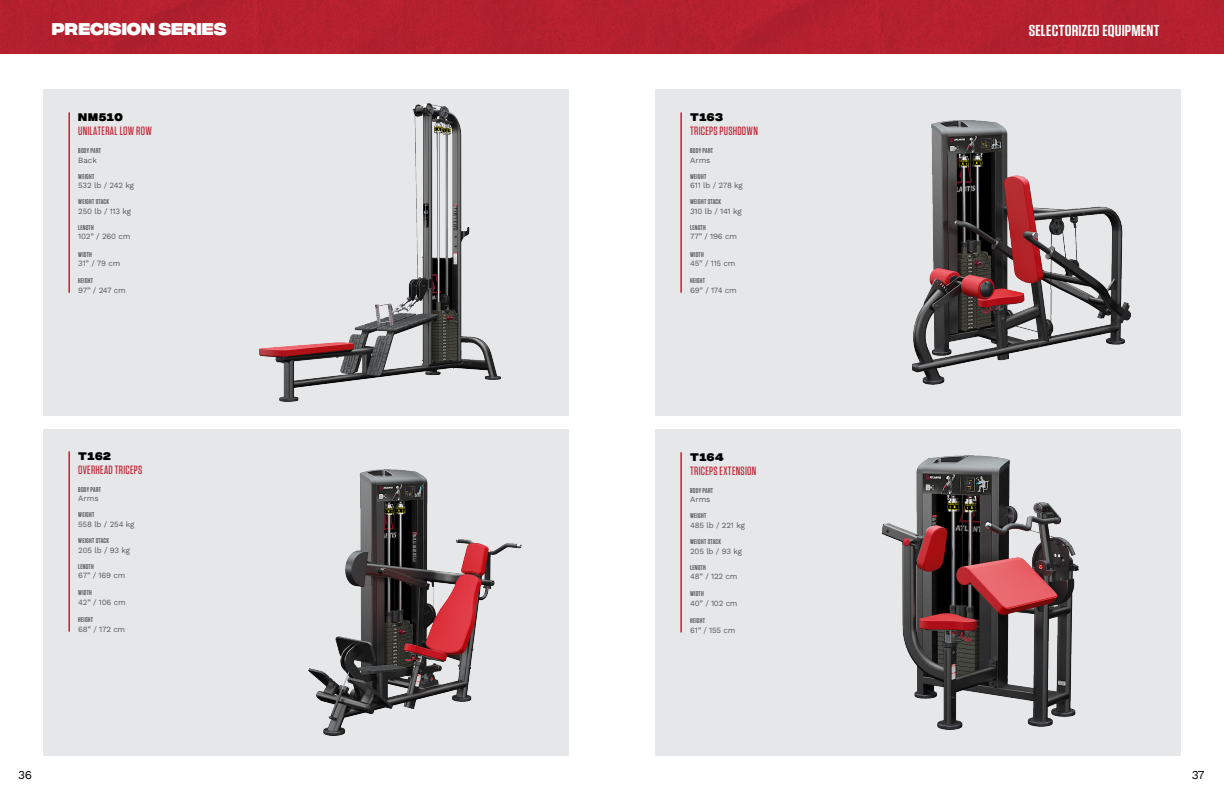
<style>
.page{position:relative;width:1224px;height:792px;background:#fff}
.page>*{position:absolute;margin:0;border:0;box-sizing:border-box;transform-origin:0 0}
.t1{font:800 17px "Integral CF";color:#fff}
.t2{font:600 15.8px "Tungsten";letter-spacing:.01em;color:#fff;scale:1.14 1}
.t3{font:500 12px "Tungsten";letter-spacing:.02em;color:#c22032}
.t4{font:12px "Work Sans";color:#000}
.t5{font:800 11px "Integral CF";letter-spacing:.035em;color:#000}
.t6{font:8px "Work Sans";letter-spacing:-.025em;color:#58595b}
.t7{font:600 7px "Tungsten";letter-spacing:.04em;color:#58595b}
</style>
<div class="page">
<div style="left:655px;top:89px;width:526px;height:327px;background:#e6e7e8"></div>
<img style="left:912px;top:121px;width:218px;height:264px">
<div style="left:43px;top:429px;width:526px;height:327px;background:#e6e7e8"></div>
<div style="left:43px;top:89px;width:526px;height:327px;background:#e6e7e8"></div>
<img style="left:309px;top:470px;width:213px;height:266px">
<img style="left:0;top:0;width:603px;height:54px">
<img style="left:603px;top:0;width:621px;height:54px">
<div style="left:655px;top:429px;width:526px;height:327px;background:#e6e7e8"></div>
<hr style="left:680px;top:452px;width:2px;height:180px;background:#c22032">
<hr style="left:680px;top:112px;width:2px;height:181px;background:#c22032">
<hr style="left:68px;top:112px;width:2px;height:181px;background:#c22032">
<hr style="left:68px;top:451px;width:2px;height:181px;background:#c22032">
<img style="left:882px;top:455px;width:197px;height:275px">
<img style="left:260px;top:104px;width:240px;height:298px">
<h1 class="t1" style="left:52px;top:19px;width:176px">PRECISION SERIES</h1>
<h2 class="t2" style="left:1029px;top:22px;width:116px">SELECTORIZED EQUIPMENT</h2>
<h3 class="t5" style="left:78px;top:110px;width:46px">NM510</h3>
<h3 class="t3" style="left:78px;top:124px;width:75px">UNILATERAL LOW ROW</h3>
<p class="t7" style="left:78px;top:147px;width:24px">BODY PART</p>
<p class="t6" style="left:78px;top:154px;width:20px">Back</p>
<p class="t7" style="left:78px;top:172px;width:18px">WEIGHT</p>
<p class="t6" style="left:78px;top:179px;width:57px">532 lb / 242 kg</p>
<p class="t7" style="left:78px;top:198px;width:32px">WEIGHT STACK</p>
<p class="t6" style="left:78px;top:205px;width:54px">250 lb / 113 kg</p>
<p class="t7" style="left:78px;top:224px;width:17px">LENGTH</p>
<p class="t6" style="left:78px;top:231px;width:54px">102” / 260 cm</p>
<p class="t7" style="left:78px;top:250px;width:15px">WIDTH</p>
<p class="t6" style="left:78px;top:257px;width:44px">31” / 79 cm</p>
<p class="t7" style="left:78px;top:277px;width:16px">HEIGHT</p>
<p class="t6" style="left:78px;top:284px;width:49px">97” / 247 cm</p>
<h3 class="t5" style="left:78px;top:449px;width:34px">T162</h3>
<h3 class="t3" style="left:78px;top:463px;width:66px">OVERHEAD TRICEPS</h3>
<p class="t7" style="left:78px;top:486px;width:24px">BODY PART</p>
<p class="t6" style="left:78px;top:493px;width:22px">Arms</p>
<p class="t7" style="left:78px;top:511px;width:18px">WEIGHT</p>
<p class="t6" style="left:78px;top:518px;width:58px">558 lb / 254 kg</p>
<p class="t7" style="left:78px;top:537px;width:32px">WEIGHT STACK</p>
<p class="t6" style="left:78px;top:544px;width:53px">205 lb / 93 kg</p>
<p class="t7" style="left:78px;top:563px;width:17px">LENGTH</p>
<p class="t6" style="left:78px;top:570px;width:49px">67” / 169 cm</p>
<p class="t7" style="left:78px;top:589px;width:15px">WIDTH</p>
<p class="t6" style="left:78px;top:596px;width:49px">42” / 106 cm</p>
<p class="t7" style="left:78px;top:616px;width:16px">HEIGHT</p>
<p class="t6" style="left:78px;top:623px;width:49px">68” / 172 cm</p>
<h3 class="t5" style="left:690px;top:110px;width:34px">T163</h3>
<h3 class="t3" style="left:690px;top:124px;width:69px">TRICEPS PUSHDOWN</h3>
<p class="t7" style="left:690px;top:147px;width:24px">BODY PART</p>
<p class="t6" style="left:690px;top:154px;width:22px">Arms</p>
<p class="t7" style="left:690px;top:172px;width:18px">WEIGHT</p>
<p class="t6" style="left:690px;top:179px;width:54px">611 lb / 278 kg</p>
<p class="t7" style="left:690px;top:198px;width:32px">WEIGHT STACK</p>
<p class="t6" style="left:690px;top:205px;width:53px">310 lb / 141 kg</p>
<p class="t7" style="left:690px;top:224px;width:17px">LENGTH</p>
<p class="t6" style="left:690px;top:231px;width:48px">77” / 196 cm</p>
<p class="t7" style="left:690px;top:250px;width:15px">WIDTH</p>
<p class="t6" style="left:690px;top:257px;width:47px">45” / 115 cm</p>
<p class="t7" style="left:690px;top:277px;width:16px">HEIGHT</p>
<p class="t6" style="left:690px;top:284px;width:48px">69” / 174 cm</p>
<h3 class="t5" style="left:690px;top:450px;width:35px">T164</h3>
<h3 class="t3" style="left:690px;top:464px;width:68px">TRICEPS EXTENSION</h3>
<p class="t7" style="left:690px;top:487px;width:24px">BODY PART</p>
<p class="t6" style="left:690px;top:493px;width:22px">Arms</p>
<p class="t7" style="left:690px;top:512px;width:18px">WEIGHT</p>
<p class="t6" style="left:690px;top:519px;width:56px">485 lb / 221 kg</p>
<p class="t7" style="left:690px;top:538px;width:32px">WEIGHT STACK</p>
<p class="t6" style="left:690px;top:545px;width:53px">205 lb / 93 kg</p>
<p class="t7" style="left:690px;top:564px;width:17px">LENGTH</p>
<p class="t6" style="left:690px;top:570px;width:49px">48” / 122 cm</p>
<p class="t7" style="left:690px;top:590px;width:15px">WIDTH</p>
<p class="t6" style="left:690px;top:597px;width:49px">40” / 102 cm</p>
<p class="t7" style="left:690px;top:617px;width:16px">HEIGHT</p>
<p class="t6" style="left:690px;top:624px;width:47px">61” / 155 cm</p>
<h3 class="t4" style="left:18px;top:765px;width:15px">36</h3>
<h3 class="t4" style="left:1192px;top:765px;width:14px">37</h3>
</div>
